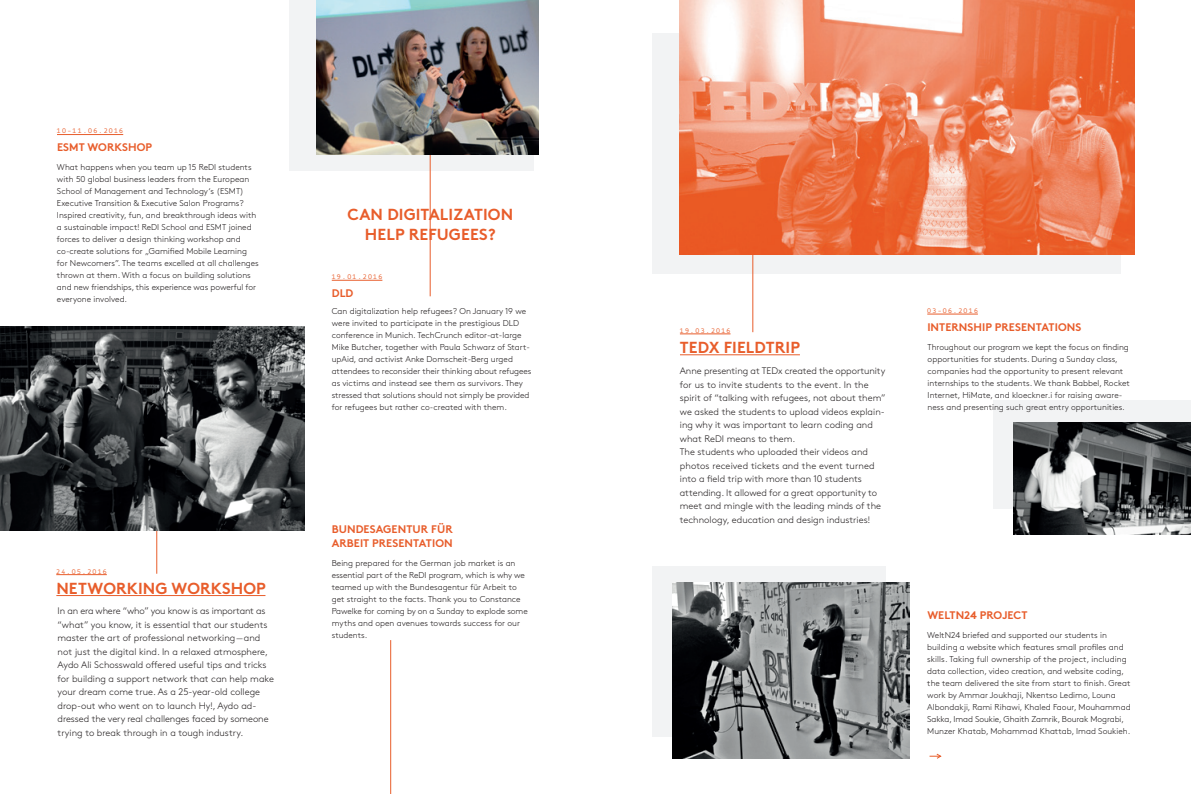
<style>
.page{position:relative;width:1191px;height:794px;background:#fff}
.page>*{position:absolute;margin:0;border:0;box-sizing:border-box;transform-origin:0 0}
.t1{font:700 16px/20px "Brown";letter-spacing:.005em;color:#e85d2b;text-align:center}
.t2{font:700 11px/14px "Brown";letter-spacing:.005em;color:#e85d2b}
.t3{font:300 9.5px/13.5px "Brown";color:#231f20}
.t4{font:300 8.5px/12px "Brown";color:#231f20}
.t5{font:500 6.5px "Ingrid Mono";letter-spacing:.2em;color:#e85d2b}
.s1{font-size:8.5px}
</style>
<div class="page">
<div style="left:289px;top:0;width:244px;height:170px;background:#f2f3f4"></div>
<div style="left:994px;top:400px;width:197px;height:108px;background:#f2f3f4"></div>
<div style="left:652px;top:33px;width:468px;height:241px;background:#f2f3f4"></div>
<div style="left:652px;top:566px;width:234px;height:170px;background:#f2f3f4"></div>
<hr style="left:430px;top:151px;width:1px;height:145px;background:#e85d2b">
<hr style="left:157px;top:428px;width:1px;height:146px;background:#e85d2b">
<svg style="left:929px;top:753px;width:12px;height:6px"></svg>
<hr style="left:390px;top:640px;width:1px;height:154px;background:#e85d2b">
<hr style="left:752px;top:159px;width:1px;height:173px;background:#e85d2b">
<hr style="left:680px;top:334px;width:50px;height:1px;background:#e85d2b">
<hr style="left:680px;top:354px;width:120px;height:1px;background:#e85d2b">
<hr style="left:332px;top:280px;width:50px;height:1px;background:#e85d2b">
<hr style="left:57px;top:134px;width:66px;height:1px;background:#e85d2b">
<hr style="left:927px;top:314px;width:51px;height:1px;background:#e85d2b">
<hr style="left:56px;top:574px;width:51px;height:1px;background:#e85d2b">
<hr style="left:56px;top:595px;width:209px;height:1px;background:#e85d2b">
<img style="left:0;top:326px;width:305px;height:204px">
<img style="left:672px;top:582px;width:237px;height:176px">
<img style="left:1013px;top:422px;width:178px;height:112px">
<img style="left:316px;top:0;width:223px;height:154px">
<img style="left:680px;top:0;width:454px;height:254px">
<p class="t5" style="left:57px;top:127px;width:68px">10-11.06.2016</p>
<p class="t2" style="left:57px;top:139px;width:97px">ESMT WORKSHOP</p>
<p class="t4" style="left:57px;top:161px;width:203px">What happens when you team up 15 ReDI students with 50 global business leaders from the European School of Management and Technology‘s (ESMT)<br>Executive Transition &amp; Executive Salon Programs?<br>Inspired creativity, fun, and breakthrough ideas with a sustainable impact! ReDI School and ESMT joined forces to deliver a design thinking workshop and co-create solutions for „Gamified Mobile Learning for Newcomers”. The teams excelled at all challenges thrown at them. With a focus on building solutions and new friendships, this experience was powerful for everyone involved.</p>
<p class="t5" style="left:56px;top:567px;width:52px">24.05.2016</p>
<h1 class="t1" style="left:56px;top:576px;width:211px">NETWORKING WORKSHOP</h1>
<p class="t3" style="left:58px;top:603px;width:218px">In an era where “who” you know is as important as “what” you know, it is essential that our students master the art of professional networking<span class="s1">—</span>and not just the digital kind. In a relaxed atmosphere, Aydo Ali Schosswald offered useful tips and tricks for building a support network that can help make your dream come true. As a 25-year-old college drop-out who went on to launch Hy!, Aydo ad&shy;dressed the very real challenges faced by someone trying to break through in a tough industry.</p>
<h1 class="t1" style="left:347px;top:203px;width:167px">CAN DIGITALIZATION<br>HELP REFUGEES?</h1>
<p class="t5" style="left:332px;top:273px;width:52px">19.01.2016</p>
<p class="t2" style="left:332px;top:285px;width:23px">DLD</p>
<p class="t4" style="left:332px;top:305px;width:201px">Can digitalization help refugees? On January 19 we were invited to participate in the prestigious DLD conference in Munich. TechCrunch editor-at-large Mike Butcher, together with Paula Schwarz of Start&shy;upAid, and activist Anke Domscheit-Berg urged attendees to reconsider their thinking about refugees as victims and instead see them as survivors. They stressed that solutions should not simply be provided for refugees but rather co-created with them.</p>
<p class="t2" style="left:332px;top:520px;width:122px">BUNDESAGENTUR FÜR<br>ARBEIT PRESENTATION</p>
<p class="t4" style="left:332px;top:557px;width:197px">Being prepared for the German job market is an essential part of the ReDI program, which is why we teamed up with the Bundesagentur für Arbeit to get straight to the facts. Thank you to Constance Pawelke for coming by on a Sunday to explode some myths and open avenues towards success for our students.</p>
<p class="t5" style="left:680px;top:326px;width:52px">19.03.2016</p>
<h1 class="t1" style="left:680px;top:335px;width:121px">TEDX FIELDTRIP</h1>
<p class="t3" style="left:680px;top:363px;width:207px">Anne presenting at TEDx created the opportunity for us to invite students to the event. In the spirit of “talking with refugees, not about them” we asked the students to upload videos explain&shy;ing why it was important to learn coding and what ReDI means to them.<br>The students who uploaded their videos and photos received tickets and the event turned into a field trip with more than 10 students attending. It allowed for a great opportunity to meet and mingle with the leading minds of the technology, education and design industries!</p>
<p class="t5" style="left:927px;top:306px;width:52px">03-06.2016</p>
<p class="t2" style="left:927px;top:319px;width:155px">INTERNSHIP PRESENTATIONS</p>
<p class="t4" style="left:927px;top:341px;width:204px">Throughout our program we kept the focus on finding opportunities for students. During a Sunday class, companies had the opportunity to present relevant internships to the students. We thank Babbel, Rocket Internet, HiMate, and kloeckner.i for raising aware&shy;ness and presenting such great entry opportunities.</p>
<p class="t2" style="left:927px;top:607px;width:102px">WELTN24 PROJECT</p>
<p class="t4" style="left:927px;top:629px;width:205px">WeltN24 briefed and supported our students in building a website which features small profiles and skills. Taking full ownership of the project, including data collection, video creation, and website coding, the team delivered the site from start to finish. Great work by Ammar Joukhaji, Nkentso Ledimo, Louna Albondakji, Rami Rihawi, Khaled Faour, Mouhammad Sakka, Imad Soukie, Ghaith Zamrik, Bourak Mograbi, Munzer Khatab, Mohammad Khattab, Imad Soukieh.</p>
</div>
